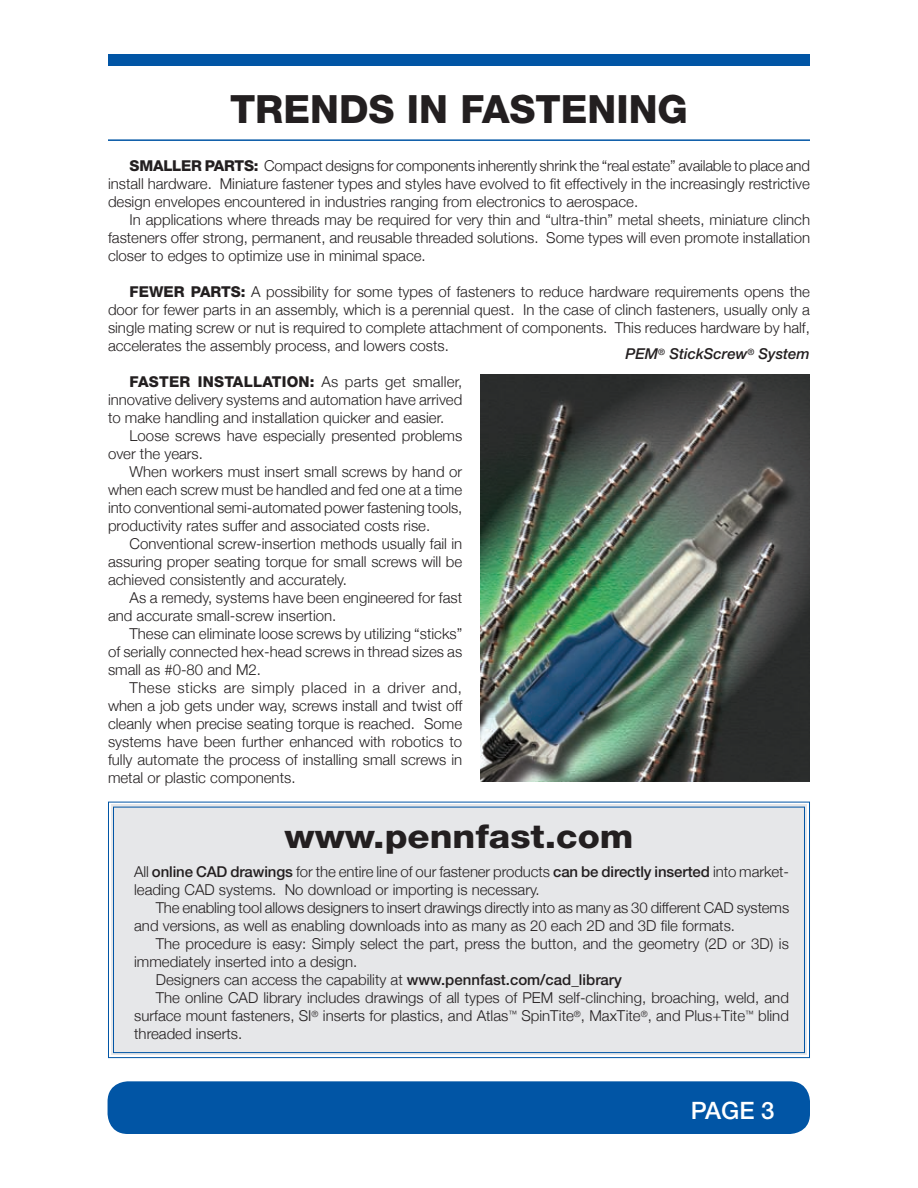
<style>
.page{position:relative;width:918px;height:1188px;background:#fff}
.page>*{position:absolute;margin:0;border:0;box-sizing:border-box;transform-origin:0 0}
.t1{font:800 39px "Helvetica Neue";color:#231f20}
.t2{font:800 33px "Helvetica Neue";color:#231f20;scale:1.1 1}
.t3{font:500 24px "Helvetica Neue";color:#fff}
.t4{font:300 15px/18px "Helvetica Neue";color:#231f20;text-align:justify}
.t5{font:italic 500 15px "Helvetica Neue";color:#231f20}
.s1{font-weight:800}
.s2{font-weight:500}
</style>
<div class="page">
<div style="left:108px;top:801px;width:702px;height:258px;background:#e6e7e9"></div>
<div style="left:113px;top:807px;width:692px;height:246px;border:1px solid #0155a5"></div>
<div style="left:108px;top:1081px;width:702px;height:53px;background:#0155a5"></div>
<div style="left:108px;top:54px;width:702px;height:12px;background:#0155a5"></div>
<hr style="left:108px;top:139px;width:702px;height:2px;background:#0155a5">
<img style="left:480px;top:374px;width:330px;height:407px">
<h1 class="t1" style="left:230px;top:86px;width:459px">TRENDS IN FASTENING</h1>
<p class="t4" style="left:108px;top:157px;width:703px;text-indent:22px"><span class="s1">SMALLER PARTS:</span> Compact designs for components inherently shrink the “real estate” available to place and install hardware. Miniature fastener types and styles have evolved to fit effectively in the increasingly restrictive design envelopes encountered in industries ranging from electronics to aerospace.</p>
<p class="t4" style="left:108px;top:211px;width:704px;text-indent:22px">In applications where threads may be required for very thin and “ultra-thin” metal sheets, miniature clinch fasteners offer strong, permanent, and reusable threaded solutions. Some types will even promote installation closer to edges to optimize use in minimal space.</p>
<p class="t4" style="left:108px;top:283px;width:704px;text-indent:22px"><span class="s1">FEWER PARTS:</span> A possibility for some types of fasteners to reduce hardware requirements opens the door for fewer parts in an assembly, which is a perennial quest. In the case of clinch fasteners, usually only a single mating screw or nut is required to complete attachment of components. This reduces hardware by half, accelerates the assembly process, and lowers costs.</p>
<p class="t4" style="left:108px;top:373px;width:356px;text-indent:22px"><span class="s1">FASTER INSTALLATION:</span> As parts get smaller, innovative delivery systems and automation have arrived to make handling and installation quicker and easier.</p>
<p class="t4" style="left:108px;top:427px;width:356px;text-indent:22px">Loose screws have especially presented problems over the years.</p>
<p class="t4" style="left:108px;top:463px;width:356px;text-indent:22px">When workers must insert small screws by hand or when each screw must be handled and fed one at a time into conventional semi-automated power fastening tools, productivity rates suffer and associated costs rise.</p>
<p class="t4" style="left:108px;top:535px;width:356px;text-indent:22px">Conventional screw-insertion methods usually fail in assuring proper seating torque for small screws will be achieved consistently and accurately.</p>
<p class="t4" style="left:108px;top:589px;width:356px;text-indent:22px">As a remedy, systems have been engineered for fast and accurate small-screw insertion.</p>
<p class="t4" style="left:108px;top:625px;width:356px;text-indent:22px">These can eliminate loose screws by utilizing “sticks” of serially connected hex-head screws in thread sizes as small as #0-80 and M2.</p>
<p class="t4" style="left:108px;top:679px;width:356px;text-indent:22px">These sticks are simply placed in a driver and, when a job gets under way, screws install and twist off cleanly when precise seating torque is reached. Some systems have been further enhanced with robotics to fully automate the process of installing small screws in metal or plastic components.</p>
<p class="t5" style="left:625px;top:345px;width:186px">PEM<sup>®</sup> StickScrew<sup>®</sup> System</p>
<h2 class="t2" style="left:284px;top:817px;width:319px">www.pennfast.com</h2>
<p class="t4" style="left:134px;top:863px;width:656px">All <span class="s2">online CAD drawings</span> for the entire line of our fastener products <span class="s2">can be directly inserted</span> into market&shy;leading CAD systems. No download or importing is necessary.</p>
<p class="t4" style="left:134px;top:899px;width:657px;text-indent:22px">The enabling tool allows designers to insert drawings directly into as many as 30 different CAD systems and versions, as well as enabling downloads into as many as 20 each 2D and 3D file formats.</p>
<p class="t4" style="left:156px;top:935px;width:635px">The procedure is easy: Simply select the part, press the button, and the geometry (2D or 3D) is</p>
<p class="t4" style="left:134px;top:953px;width:225px">immediately inserted into a design.</p>
<p class="t4" style="left:156px;top:971px;width:468px">Designers can access the capability at <span class="s2">www.pennfast.com/cad_library</span></p>
<p class="t4" style="left:156px;top:989px;width:635px">The online CAD library includes drawings of all types of PEM self-clinching, broaching, weld, and</p>
<p class="t4" style="left:134px;top:1007px;width:656px">surface mount fasteners, SI<sup>®</sup> inserts for plastics, and Atlas<sup>™</sup> SpinTite<sup>®</sup>, MaxTite<sup>®</sup>, and Plus+Tite<sup>™</sup> blind</p>
<p class="t4" style="left:134px;top:1025px;width:110px">threaded inserts.</p>
<h3 class="t3" style="left:691px;top:1096px;width:85px">PAGE 3</h3>
</div>
